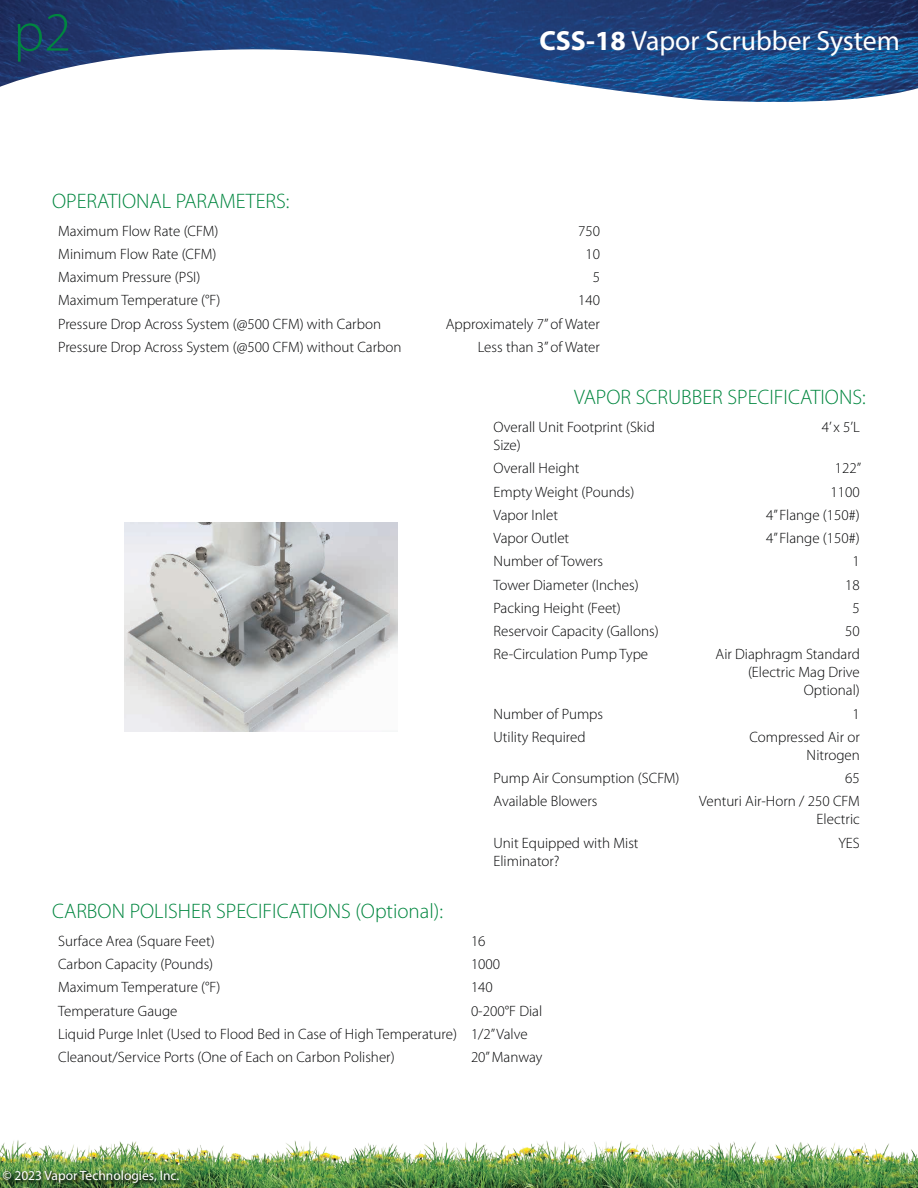
<style>
.page{position:relative;width:918px;height:1188px;background:#fff}
.page>*{position:absolute;margin:0;border:0;box-sizing:border-box;transform-origin:0 0}
.t1{font:300 55.5px "Myriad Pro";color:#00863f}
.t2{font:27.75px "Myriad Pro";color:#fff}
.t3{font:300 21px "Myriad Pro";color:#00863f}
.t4{font:300 15px/18px "Myriad Pro";color:#020304}
.t5{font:13.5px "Myriad Pro";color:#fff}
.s1{font-weight:700}
</style>
<div class="page">
<img style="left:0;top:1140px;width:918px;height:48px">
<img style="left:0;top:1165px;width:186px;height:23px">
<img style="left:0;top:0;width:918px;height:102px">
<img style="left:124px;top:522px;width:274px;height:210px">
<h1 class="t1" style="left:14px;top:-1px;width:59px">p2</h1>
<h2 class="t2" style="left:539px;top:24px;width:362px"><span class="s1">CSS-18</span> Vapor Scrubber System</h2>
<h3 class="t3" style="left:52px;top:188px;width:239px">OPERATIONAL PARAMETERS:</h3>
<p class="t4" style="left:58px;top:221px;width:162px">Maximum Flow Rate (CFM)</p>
<p class="t4" style="left:578px;top:221px;width:23px">750</p>
<p class="t4" style="left:58px;top:245px;width:160px">Minimum Flow Rate (CFM)</p>
<p class="t4" style="left:585px;top:245px;width:16px">10</p>
<p class="t4" style="left:58px;top:268px;width:144px">Maximum Pressure (PSI)</p>
<p class="t4" style="left:593px;top:268px;width:9px">5</p>
<p class="t4" style="left:58px;top:291px;width:164px">Maximum Temperature (°F)</p>
<p class="t4" style="left:578px;top:291px;width:23px">140</p>
<p class="t4" style="left:58px;top:314px;width:324px">Pressure Drop Across System (@500 CFM) with Carbon</p>
<p class="t4" style="left:446px;top:314px;width:156px">Approximately 7” of Water</p>
<p class="t4" style="left:58px;top:338px;width:345px">Pressure Drop Across System (@500 CFM) without Carbon</p>
<p class="t4" style="left:478px;top:338px;width:124px">Less than 3” of Water</p>
<h3 class="t3" style="left:574px;top:385px;width:293px">VAPOR SCRUBBER SPECIFICATIONS:</h3>
<p class="t4" style="left:494px;top:418px;width:163px">Overall Unit Footprint (Skid<br>Size)</p>
<p class="t4" style="left:822px;top:418px;width:40px">4’ x 5’L</p>
<p class="t4" style="left:494px;top:459px;width:87px">Overall Height</p>
<p class="t4" style="left:835px;top:459px;width:28px">122”</p>
<p class="t4" style="left:494px;top:482px;width:142px">Empty Weight (Pounds)</p>
<p class="t4" style="left:831px;top:482px;width:31px">1100</p>
<p class="t4" style="left:494px;top:506px;width:66px">Vapor Inlet</p>
<p class="t4" style="left:766px;top:506px;width:95px">4” Flange (150#)</p>
<p class="t4" style="left:494px;top:529px;width:77px">Vapor Outlet</p>
<p class="t4" style="left:766px;top:529px;width:95px">4” Flange (150#)</p>
<p class="t4" style="left:494px;top:552px;width:111px">Number of Towers</p>
<p class="t4" style="left:853px;top:552px;width:9px">1</p>
<p class="t4" style="left:494px;top:575px;width:147px">Tower Diameter (Inches)</p>
<p class="t4" style="left:845px;top:575px;width:16px">18</p>
<p class="t4" style="left:494px;top:599px;width:129px">Packing Height (Feet)</p>
<p class="t4" style="left:853px;top:599px;width:9px">5</p>
<p class="t4" style="left:494px;top:622px;width:167px">Reservoir Capacity (Gallons)</p>
<p class="t4" style="left:845px;top:622px;width:16px">50</p>
<p class="t4" style="left:494px;top:645px;width:156px">Re-Circulation Pump Type</p>
<p class="t4" style="left:716px;top:645px;width:146px;text-align:right">Air Diaphragm Standard (Electric Mag Drive<br>Optional)</p>
<p class="t4" style="left:494px;top:704px;width:111px">Number of Pumps</p>
<p class="t4" style="left:853px;top:704px;width:9px">1</p>
<p class="t4" style="left:494px;top:728px;width:94px">Utility Required</p>
<p class="t4" style="left:749px;top:728px;width:112px;text-align:right">Compressed Air or<br>Nitrogen</p>
<p class="t4" style="left:494px;top:769px;width:188px">Pump Air Consumption (SCFM)</p>
<p class="t4" style="left:845px;top:769px;width:16px">65</p>
<p class="t4" style="left:494px;top:792px;width:105px">Available Blowers</p>
<p class="t4" style="left:699px;top:792px;width:162px;text-align:right">Venturi Air-Horn / 250 CFM<br>Electric</p>
<p class="t4" style="left:494px;top:833px;width:147px">Unit Equipped with Mist<br>Eliminator?</p>
<p class="t4" style="left:838px;top:833px;width:23px">YES</p>
<h3 class="t3" style="left:52px;top:898px;width:392px">CARBON POLISHER SPECIFICATIONS (Optional):</h3>
<p class="t4" style="left:58px;top:932px;width:158px">Surface Area (Square Feet)</p>
<p class="t4" style="left:471px;top:932px;width:16px">16</p>
<p class="t4" style="left:58px;top:955px;width:157px">Carbon Capacity (Pounds)</p>
<p class="t4" style="left:471px;top:955px;width:31px">1000</p>
<p class="t4" style="left:58px;top:978px;width:164px">Maximum Temperature (°F)</p>
<p class="t4" style="left:471px;top:978px;width:23px">140</p>
<p class="t4" style="left:58px;top:1001px;width:121px">Temperature Gauge</p>
<p class="t4" style="left:58px;top:999px;width:486px;line-height:23.2px;text-indent:413px">0-200°F Dial<br>Liquid Purge Inlet (Used to Flood Bed in Case of High Temperature) 1/2” Valve<br>Cleanout/Service Ports (One of Each on Carbon Polisher)</p>
<p class="t4" style="left:471px;top:1048px;width:73px">20” Manway</p>
<p class="t5" style="left:2px;top:1167px;width:178px">© 2023 Vapor Technologies, Inc.</p>
</div>
